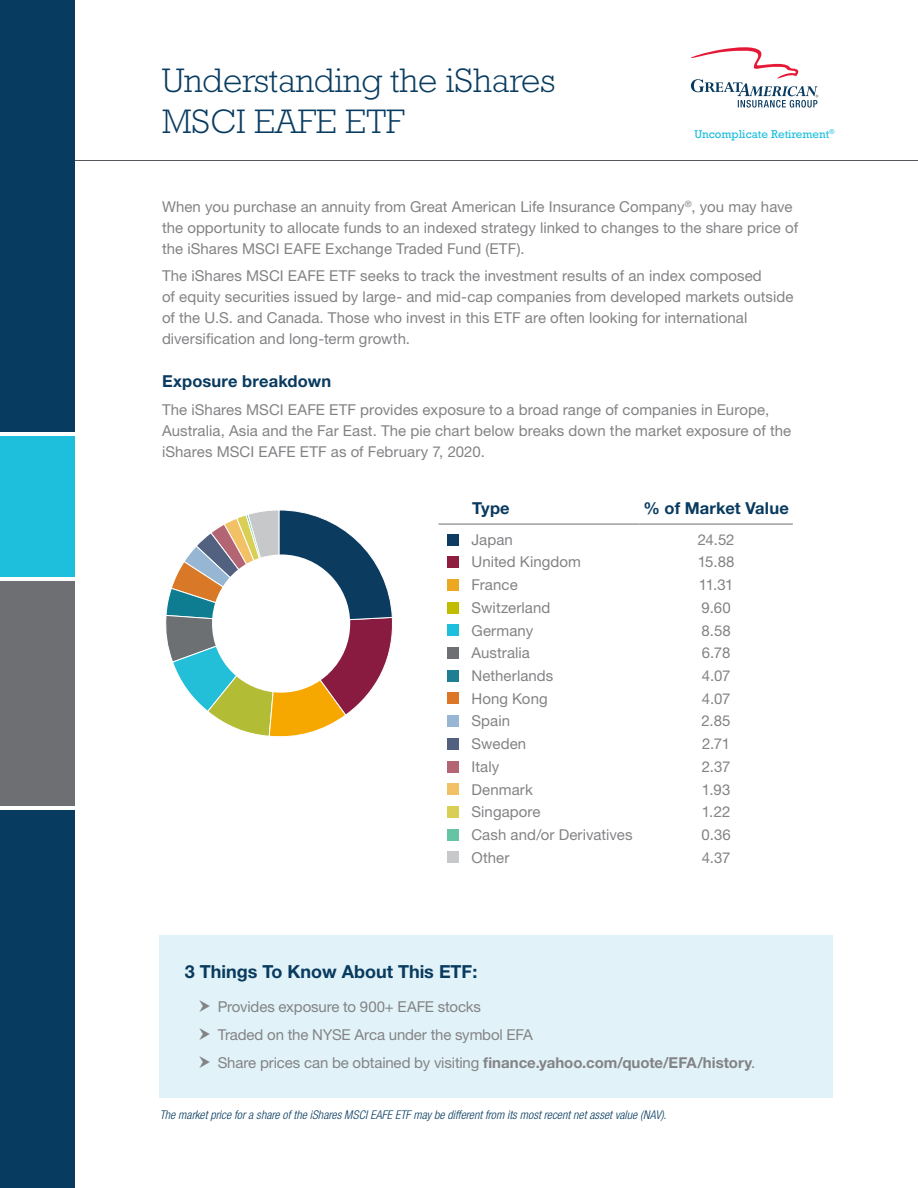
<style>
.page{position:relative;width:918px;height:1188px;background:#fff}
.page>*{position:absolute;margin:0;border:0;box-sizing:border-box;transform-origin:0 0}
.t1{font:300 34.5px/41.4px "Rockwell Std";color:#083b60}
.t2{font:700 18px "Helvetica Neue LT Std";color:#093a5f}
.body_text{font:700 16.5px "Helvetica Neue LT Std";letter-spacing:.01em;color:#093a5f}
.body_text-2{font:15px/21px "Helvetica Neue LT Std";letter-spacing:.005em;color:#838386}
.disclaimer{font:italic 300 condensed 12px "Helvetica Neue LT Std";letter-spacing:.005em;color:#083b60}
.t3{font:11.7px "Rockwell Std";color:#1ebfdc}
.s1{font-weight:700}
</style>
<div class="page">
<hr style="left:0;top:160px;width:918px;height:1px;background:#53565a">
<div style="left:0;top:0;width:74px;height:432px;background:#083b60"></div>
<div style="left:0;top:810px;width:74px;height:378px;background:#083b60"></div>
<div style="left:0;top:581px;width:74px;height:225px;background:#6e6f72"></div>
<div style="left:0;top:436px;width:74px;height:141px;background:#1ebfdc"></div>
<div style="left:160px;top:936px;width:673px;height:162px;background:#e1f3f8"></div>
<hr style="left:639px;top:524px;width:154px;height:1px;background:#6e6f72">
<hr style="left:438px;top:524px;width:201px;height:1px;background:#6e6f72">
<div style="left:447px;top:534px;width:12px;height:11px;background:#0d3b61"></div>
<div style="left:447px;top:624px;width:12px;height:12px;background:#1ebfdc"></div>
<div style="left:447px;top:579px;width:12px;height:12px;background:#eba820"></div>
<div style="left:447px;top:670px;width:12px;height:12px;background:#1e7f93"></div>
<div style="left:447px;top:783px;width:12px;height:12px;background:#f2c165"></div>
<div style="left:447px;top:738px;width:12px;height:12px;background:#4f6080"></div>
<div style="left:447px;top:851px;width:12px;height:12px;background:#c7c8ca"></div>
<div style="left:447px;top:556px;width:12px;height:12px;background:#8d1e40"></div>
<div style="left:447px;top:647px;width:12px;height:12px;background:#6e6f72"></div>
<div style="left:447px;top:715px;width:12px;height:12px;background:#97b6d4"></div>
<div style="left:447px;top:829px;width:12px;height:12px;background:#65c4a4"></div>
<div style="left:447px;top:602px;width:12px;height:12px;background:#c0bc00"></div>
<div style="left:447px;top:693px;width:12px;height:11px;background:#db7727"></div>
<div style="left:447px;top:806px;width:12px;height:12px;background:#dacf55"></div>
<div style="left:447px;top:761px;width:12px;height:12px;background:#b46574"></div>
<svg style="left:166px;top:510px;width:227px;height:227px"></svg>
<div style="left:212px;top:554px;width:138px;height:139px;background:#fff;border-radius:50%"></div>
<svg style="left:691px;top:47px;width:127px;height:61px"></svg>
<p class="t1" style="left:162px;top:60px;width:395px">Understanding the iShares<br>MSCI EAFE ETF</p>
<p class="t3" style="left:694px;top:128px;width:142px">Uncomplicate Retirement<sup>®</sup></p>
<p class="body_text-2" style="left:162px;top:195px;width:638px">When you purchase an annuity from Great American Life Insurance Company<sup>®</sup>, you may have the opportunity to allocate funds to an indexed strategy linked to changes to the share price of the iShares MSCI EAFE Exchange Traded Fund (ETF).</p>
<p class="body_text-2" style="left:162px;top:265px;width:633px">The iShares MSCI EAFE ETF seeks to track the investment results of an index composed<br>of equity securities issued by large- and mid-cap companies from developed markets outside of the U.S. and Canada. Those who invest in this ETF are often looking for international diversification and long-term growth.</p>
<p class="body_text" style="left:162px;top:371px;width:171px">Exposure breakdown</p>
<p class="body_text-2" style="left:162px;top:399px;width:631px">The iShares MSCI EAFE ETF provides exposure to a broad range of companies in Europe,<br>Australia, Asia and the Far East. The pie chart below breaks down the market exposure of the iShares MSCI EAFE ETF as of February 7, 2020.</p>
<p class="body_text" style="left:472px;top:498px;width:39px">Type</p>
<p class="body_text" style="left:643px;top:498px;width:147px">% of Market Value</p>
<p class="body_text-2" style="left:471px;top:529px;width:43px">Japan</p>
<p class="body_text-2" style="left:698px;top:529px;width:38px">24.52</p>
<p class="body_text-2" style="left:471px;top:551px;width:111px">United Kingdom</p>
<p class="body_text-2" style="left:698px;top:551px;width:38px">15.88</p>
<p class="body_text-2" style="left:471px;top:574px;width:48px">France</p>
<p class="body_text-2" style="left:699px;top:574px;width:36px">11.31</p>
<p class="body_text-2" style="left:471px;top:597px;width:80px">Switzerland</p>
<p class="body_text-2" style="left:702px;top:597px;width:31px">9.60</p>
<p class="body_text-2" style="left:471px;top:620px;width:63px">Germany</p>
<p class="body_text-2" style="left:702px;top:620px;width:31px">8.58</p>
<p class="body_text-2" style="left:471px;top:642px;width:60px">Australia</p>
<p class="body_text-2" style="left:702px;top:642px;width:30px">6.78</p>
<p class="body_text-2" style="left:471px;top:665px;width:84px">Netherlands</p>
<p class="body_text-2" style="left:702px;top:665px;width:30px">4.07</p>
<p class="body_text-2" style="left:471px;top:688px;width:78px">Hong Kong</p>
<p class="body_text-2" style="left:702px;top:688px;width:30px">4.07</p>
<p class="body_text-2" style="left:471px;top:710px;width:40px">Spain</p>
<p class="body_text-2" style="left:702px;top:710px;width:31px">2.85</p>
<p class="body_text-2" style="left:471px;top:733px;width:56px">Sweden</p>
<p class="body_text-2" style="left:702px;top:733px;width:29px">2.71</p>
<p class="body_text-2" style="left:471px;top:756px;width:29px">Italy</p>
<p class="body_text-2" style="left:702px;top:756px;width:30px">2.37</p>
<p class="body_text-2" style="left:471px;top:779px;width:63px">Denmark</p>
<p class="body_text-2" style="left:702px;top:779px;width:30px">1.93</p>
<p class="body_text-2" style="left:471px;top:801px;width:71px">Singapore</p>
<p class="body_text-2" style="left:702px;top:801px;width:30px">1.22</p>
<p class="body_text-2" style="left:471px;top:824px;width:163px">Cash and/or Derivatives</p>
<p class="body_text-2" style="left:702px;top:824px;width:31px">0.36</p>
<p class="body_text-2" style="left:471px;top:847px;width:40px">Other</p>
<p class="body_text-2" style="left:702px;top:847px;width:30px">4.37</p>
<p class="t2" style="left:185px;top:960px;width:294px">3 Things To Know About This ETF:</p>
<p class="body_text-2" style="left:218px;top:996px;width:265px">Provides exposure to 900+ EAFE stocks</p>
<p class="body_text-2" style="left:218px;top:1024px;width:317px">Traded on the NYSE Arca under the symbol EFA</p>
<p class="body_text-2" style="left:218px;top:1052px;width:539px">Share prices can be obtained by visiting <span class="s1">finance.yahoo.com/quote/EFA/history</span>.</p>
<p class="disclaimer" style="left:160px;top:1108px;width:508px">The market price for a share of the iShares MSCI EAFE ETF may be different from its most recent net asset value (NAV).</p>
</div>
